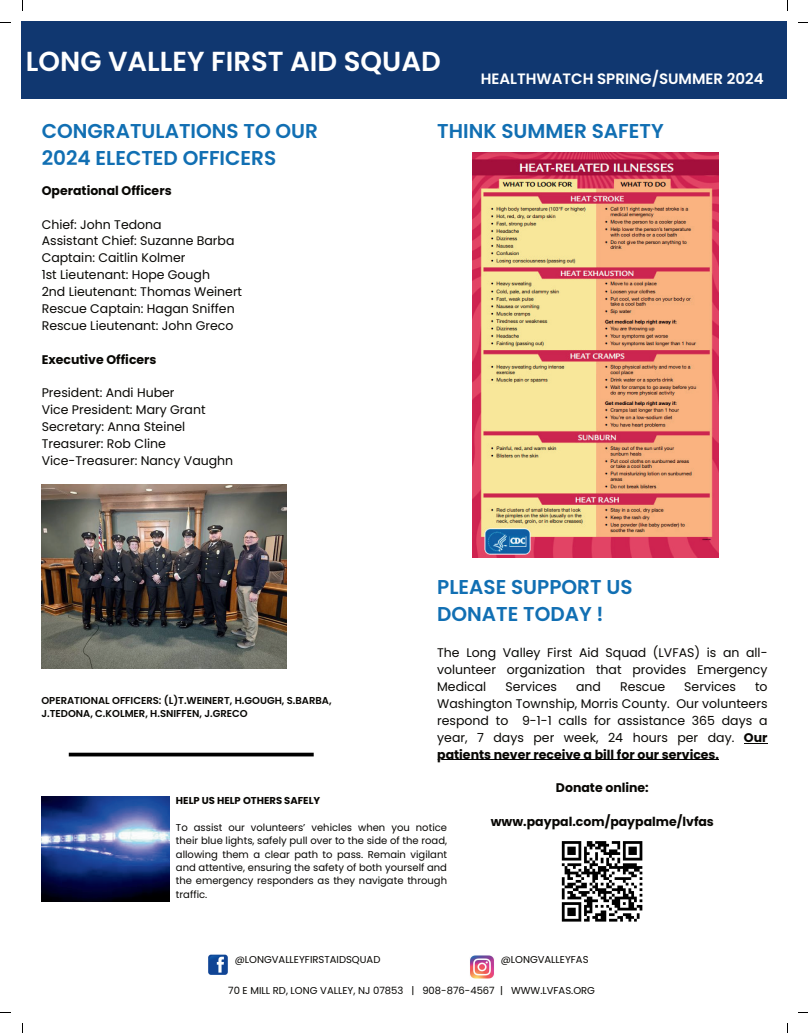
<style>
.page{position:relative;width:808px;height:1033px;background:#fff}
.page>*{position:absolute;margin:0;border:0;box-sizing:border-box;transform-origin:0 0}
.t1{font:600 27.5px "Poppins";color:#fff}
.t2{font:600 20px/27.2px "Poppins";color:#116fb3}
.t3{font:600 15px "Poppins";color:#fff}
.t4{font:12.5px/16.9px "Poppins";color:#080704;text-align:justify}
.t5{font:700 12.5px "Poppins";color:#080704}
.t6{font:10px/13.4px "Poppins";color:#080704;text-align:justify}
.t7{font:600 10px/13.4px "Poppins";color:#080704}
.t8{font:700 10px "Poppins";color:#080704}
.s1{font-weight:700}
</style>
<div class="page">
<div style="left:22px;top:22px;width:765px;height:77px;background:#103770"></div>
<svg style="left:561px;top:841px;width:82px;height:81px"></svg>
<img style="left:41px;top:485px;width:245px;height:183px">
<img style="left:41px;top:796px;width:129px;height:105px">
<img style="left:470px;top:955px;width:24px;height:23px">
<img style="left:208px;top:954px;width:20px;height:21px">
<img style="left:473px;top:153px;width:245px;height:404px">
<hr style="left:437px;top:759px;width:282px;height:1px;background:#000">
<svg style="left:69px;top:752px;width:245px;height:4px"></svg>
<h1 class="t1" style="left:26px;top:46px;width:416px">LONG VALLEY FIRST AID SQUAD</h1>
<p class="t3" style="left:480px;top:70px;width:284px">HEALTHWATCH SPRING/SUMMER 2024</p>
<h2 class="t2" style="left:42px;top:117px;width:278px">CONGRATULATIONS TO OUR<br>2024 ELECTED OFFICERS</h2>
<p class="t5" style="left:42px;top:183px;width:131px">Operational Officers</p>
<p class="t4" style="left:42px;top:216px;width:202px;text-align:left">Chief: John Tedona<br>Assistant Chief: Suzanne Barba<br>Captain: Caitlin Kolmer<br>1st Lieutenant: Hope Gough<br>2nd Lieutenant: Thomas Weinert<br>Rescue Captain: Hagan Sniffen<br>Rescue Lieutenant: John Greco</p>
<p class="t5" style="left:42px;top:352px;width:116px">Executive Officers</p>
<p class="t4" style="left:42px;top:384px;width:193px;text-align:left">President: Andi Huber<br>Vice President: Mary Grant<br>Secretary: Anna Steinel<br>Treasurer: Rob Cline<br>Vice-Treasurer: Nancy Vaughn</p>
<h2 class="t2" style="left:437px;top:117px;width:228px">THINK SUMMER SAFETY</h2>
<h2 class="t2" style="left:437px;top:573px;width:197px">PLEASE SUPPORT US<br>DONATE TODAY !</h2>
<p class="t4" style="left:437px;top:644px;width:332px">The Long Valley First Aid Squad (LVFAS) is an all&shy;volunteer organization that provides Emergency Medical</p>
<p class="t4" style="left:505px;top:678px;width:53px">Services</p>
<p class="t4" style="left:576px;top:678px;width:26px">and</p>
<p class="t4" style="left:620px;top:678px;width:47px">Rescue</p>
<p class="t4" style="left:684px;top:678px;width:53px">Services</p>
<p class="t4" style="left:437px;top:678px;width:332px;text-indent:318px">to Washington Township, Morris County. Our volunteers respond to 9-1-1 calls for assistance 365 days a year, 7 days per week, 24 hours per day. <span class="s1">Our patients never receive a bill for our services.</span></p>
<p class="t5" style="left:556px;top:780px;width:94px">Donate online:</p>
<p class="t5" style="left:491px;top:814px;width:225px">www.paypal.com/paypalme/lvfas</p>
<p class="t7" style="left:41px;top:694px;width:292px">OPERATIONAL OFFICERS: (L)T.WEINERT, H.GOUGH, S.BARBA,<br>J.TEDONA, C.KOLMER, H.SNIFFEN, J.GRECO</p>
<p class="t8" style="left:176px;top:795px;width:146px">HELP US HELP OTHERS SAFELY</p>
<p class="t6" style="left:176px;top:821px;width:272px">To assist our volunteers’ vehicles when you notice their blue lights, safely pull over to the side of the road, allowing them a clear path to pass. Remain vigilant and attentive, ensuring the safety of both yourself and the emergency responders as they navigate through traffic.</p>
<p class="t6" style="left:235px;top:953px;width:147px">@LONGVALLEYFIRSTAIDSQUAD</p>
<p class="t6" style="left:500px;top:953px;width:89px">@LONGVALLEYFAS</p>
<p class="t6" style="left:228px;top:984px;width:368px">70 E MILL RD, LONG VALLEY, NJ 07853 | 908-876-4567 | WWW.LVFAS.ORG</p>
</div>
